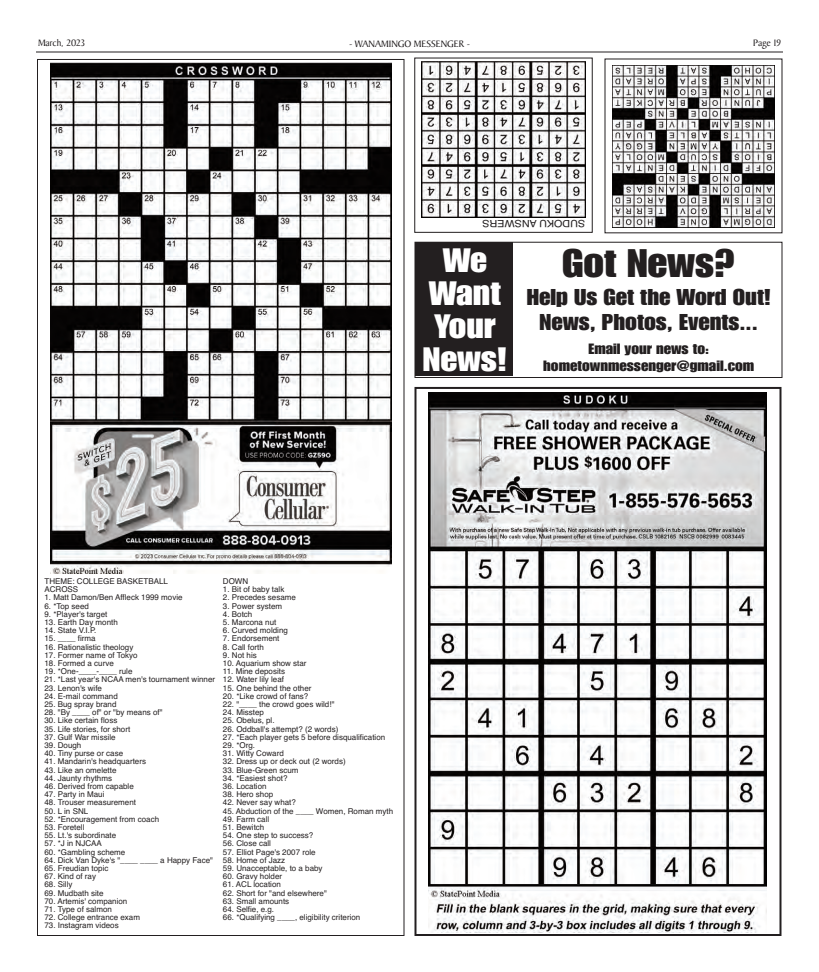
<style>
.page{position:relative;width:819px;height:972px;background:#fff}
.page>*{position:absolute;margin:0;border:0;box-sizing:border-box;transform-origin:0 0}
.t1{font:38.6px "Short Haul S Si";color:#231f20;scale:1.15 1}
.t2{font:32.8px/33px "Short Haul S Si";color:#fff;text-align:center;scale:1.15 1}
.t3{font:22.2px/25px "Short Haul S Si";color:#231f20;text-align:center;scale:1.15 1}
.t4{font:14.5px/17px "Short Haul S Si";color:#231f20;text-align:center;scale:1.15 1}
.t5{font:10px "Baker Signet";color:#231f20}
.t6{font:10px "Helvetica";color:#231f20;scale:1.08 1}
.t7{font:8px/8.2px "Helvetica";color:#231f20}
</style>
<div class="page">
<hr style="left:36px;top:52px;width:747px;height:1px;background:#231f20">
<img style="left:50px;top:63px;width:342px;height:510px">
<img style="left:612px;top:65px;width:162px;height:162px">
<img style="left:429px;top:392px;width:338px;height:540px">
<div style="left:414px;top:387px;width:368px;height:549px;border:2px solid #231f20"></div>
<img style="left:421px;top:62px;width:165px;height:156px">
<div style="left:414px;top:58px;width:178px;height:175px;border:1px solid #231f20"></div>
<div style="left:414px;top:242px;width:368px;height:136px;border:1px solid #231f20"></div>
<div style="left:415px;top:243px;width:98px;height:133px;background:#231f20"></div>
<p class="t5" style="left:38px;top:39px;width:49px">March, 2023</p>
<p class="t5" style="left:349px;top:40px;width:122px">- WANAMINGO MESSENGER -</p>
<p class="t5" style="left:753px;top:39px;width:29px">Page 19</p>
<p class="t6" style="left:585px;top:229px;width:97px;rotate:-180deg">SUDOKU ANSWERS</p>
<h2 class="t2" style="left:423px;top:245px;width:74px">We<br>Want<br>Your<br>News!</h2>
<h1 class="t1" style="left:562px;top:250px;width:152px">Got News?</h1>
<h3 class="t3" style="left:527px;top:286px;width:214px">Help Us Get the Word Out!<br>News, Photos, Events...</h3>
<h3 class="t4" style="left:543px;top:341px;width:185px">Email your news to: hometownmessenger@gmail.com</h3>
<p class="t7" style="left:44px;top:577px;width:125px">THEME: COLLEGE BASKETBALL<br>ACROSS</p>
<p class="t7" style="left:44px;top:594px;width:140px">1. Matt Damon/Ben Affleck 1999 movie</p>
<p class="t7" style="left:44px;top:602px;width:46px">6. *Top seed</p>
<p class="t7" style="left:44px;top:610px;width:64px">9. *Player's target</p>
<p class="t7" style="left:44px;top:618px;width:75px">13. Earth Day month</p>
<p class="t7" style="left:44px;top:626px;width:54px">14. State V.I.P.</p>
<p class="t7" style="left:44px;top:635px;width:53px">15. ____ firma</p>
<p class="t7" style="left:44px;top:643px;width:90px">16. Rationalistic theology</p>
<p class="t7" style="left:44px;top:651px;width:95px">17. Former name of Tokyo</p>
<p class="t7" style="left:44px;top:659px;width:71px">18. Formed a curve</p>
<p class="t7" style="left:44px;top:667px;width:90px">19. *One-____-____ rule</p>
<p class="t7" style="left:44px;top:676px;width:172px">21. *Last year's NCAA men's tournament winner</p>
<p class="t7" style="left:44px;top:684px;width:59px">23. Lenon's wife</p>
<p class="t7" style="left:44px;top:692px;width:75px">24. E-mail command</p>
<p class="t7" style="left:44px;top:700px;width:74px">25. Bug spray brand</p>
<p class="t7" style="left:44px;top:708px;width:120px">28. "By ____ of" or "by means of"</p>
<p class="t7" style="left:44px;top:717px;width:74px">30. Like certain floss</p>
<p class="t7" style="left:44px;top:725px;width:87px">35. Life stories, for short</p>
<p class="t7" style="left:44px;top:733px;width:73px">37. Gulf War missile</p>
<p class="t7" style="left:44px;top:741px;width:38px">39. Dough</p>
<p class="t7" style="left:44px;top:749px;width:80px">40. Tiny purse or case</p>
<p class="t7" style="left:44px;top:758px;width:103px">41. Mandarin's headquarters</p>
<p class="t7" style="left:44px;top:766px;width:74px">43. Like an omelette</p>
<p class="t7" style="left:44px;top:774px;width:69px">44. Jaunty rhythms</p>
<p class="t7" style="left:44px;top:782px;width:91px">46. Derived from capable</p>
<p class="t7" style="left:44px;top:790px;width:62px">47. Party in Maui</p>
<p class="t7" style="left:44px;top:799px;width:93px">48. Trouser measurement</p>
<p class="t7" style="left:44px;top:807px;width:45px">50. L in SNL</p>
<p class="t7" style="left:44px;top:815px;width:116px">52. *Encouragement from coach</p>
<p class="t7" style="left:44px;top:823px;width:42px">53. Foretell</p>
<p class="t7" style="left:44px;top:831px;width:73px">55. Lt.'s subordinate</p>
<p class="t7" style="left:44px;top:840px;width:59px">57. *J in NJCAA</p>
<p class="t7" style="left:44px;top:848px;width:82px">60. *Gambling scheme</p>
<p class="t7" style="left:44px;top:856px;width:170px">64. Dick Van Dyke's "____ ____ a Happy Face"</p>
<p class="t7" style="left:44px;top:864px;width:66px">65. Freudian topic</p>
<p class="t7" style="left:44px;top:872px;width:53px">67. Kind of ray</p>
<p class="t7" style="left:44px;top:881px;width:30px">68. Silly</p>
<p class="t7" style="left:44px;top:889px;width:61px">69. Mudbath site</p>
<p class="t7" style="left:44px;top:897px;width:84px">70. Artemis' companion</p>
<p class="t7" style="left:44px;top:905px;width:69px">71. Type of salmon</p>
<p class="t7" style="left:44px;top:913px;width:97px">72. College entrance exam</p>
<p class="t7" style="left:44px;top:922px;width:76px">73. Instagram videos</p>
<p class="t7" style="left:223px;top:577px;width:27px">DOWN</p>
<p class="t7" style="left:223px;top:585px;width:63px">1. Bit of baby talk</p>
<p class="t7" style="left:223px;top:594px;width:74px">2. Precedes sesame</p>
<p class="t7" style="left:223px;top:602px;width:61px">3. Power system</p>
<p class="t7" style="left:223px;top:610px;width:31px">4. Botch</p>
<p class="t7" style="left:223px;top:618px;width:55px">5. Marcona nut</p>
<p class="t7" style="left:223px;top:626px;width:66px">6. Curved molding</p>
<p class="t7" style="left:223px;top:635px;width:58px">7. Endorsement</p>
<p class="t7" style="left:223px;top:643px;width:42px">8. Call forth</p>
<p class="t7" style="left:223px;top:651px;width:35px">9. Not his</p>
<p class="t7" style="left:223px;top:659px;width:85px">10. Aquarium show star</p>
<p class="t7" style="left:223px;top:667px;width:64px">11. Mine deposits</p>
<p class="t7" style="left:223px;top:676px;width:63px">12. Water lily leaf</p>
<p class="t7" style="left:223px;top:684px;width:90px">15. One behind the other</p>
<p class="t7" style="left:223px;top:692px;width:87px">20. *Like crowd of fans?</p>
<p class="t7" style="left:223px;top:700px;width:113px">22. "____ the crowd goes wild!"</p>
<p class="t7" style="left:223px;top:708px;width:42px">24. Misstep</p>
<p class="t7" style="left:223px;top:717px;width:53px">25. Obelus, pl.</p>
<p class="t7" style="left:223px;top:725px;width:117px">26. Oddball's attempt? (2 words)</p>
<p class="t7" style="left:223px;top:733px;width:164px">27. *Each player gets 5 before disqualification</p>
<p class="t7" style="left:223px;top:741px;width:34px">29. *Org.</p>
<p class="t7" style="left:223px;top:749px;width:62px">31. Witty Coward</p>
<p class="t7" style="left:223px;top:758px;width:124px">32. Dress up or deck out (2 words)</p>
<p class="t7" style="left:223px;top:766px;width:77px">33. Blue-Green scum</p>
<p class="t7" style="left:223px;top:774px;width:66px">34. *Easiest shot?</p>
<p class="t7" style="left:223px;top:782px;width:45px">36. Location</p>
<p class="t7" style="left:223px;top:790px;width:52px">38. Hero shop</p>
<p class="t7" style="left:223px;top:799px;width:74px">42. Never say what?</p>
<p class="t7" style="left:223px;top:807px;width:172px">45. Abduction of the ____ Women, Roman myth</p>
<p class="t7" style="left:223px;top:815px;width:48px">49. Farm call</p>
<p class="t7" style="left:223px;top:823px;width:43px">51. Bewitch</p>
<p class="t7" style="left:223px;top:831px;width:92px">54. One step to success?</p>
<p class="t7" style="left:223px;top:840px;width:50px">56. Close call</p>
<p class="t7" style="left:223px;top:848px;width:94px">57. Elliot Page's 2007 role</p>
<p class="t7" style="left:223px;top:856px;width:64px">58. Home of Jazz</p>
<p class="t7" style="left:223px;top:864px;width:101px">59. Unacceptable, to a baby</p>
<p class="t7" style="left:223px;top:872px;width:61px">60. Gravy holder</p>
<p class="t7" style="left:223px;top:881px;width:59px">61. ACL location</p>
<p class="t7" style="left:223px;top:889px;width:105px">62. Short for "and elsewhere"</p>
<p class="t7" style="left:223px;top:897px;width:68px">63. Small amounts</p>
<p class="t7" style="left:223px;top:905px;width:53px">64. Selfie, e.g.</p>
<p class="t7" style="left:223px;top:913px;width:139px">66. *Qualifying ____, eligibility criterion</p>
</div>
